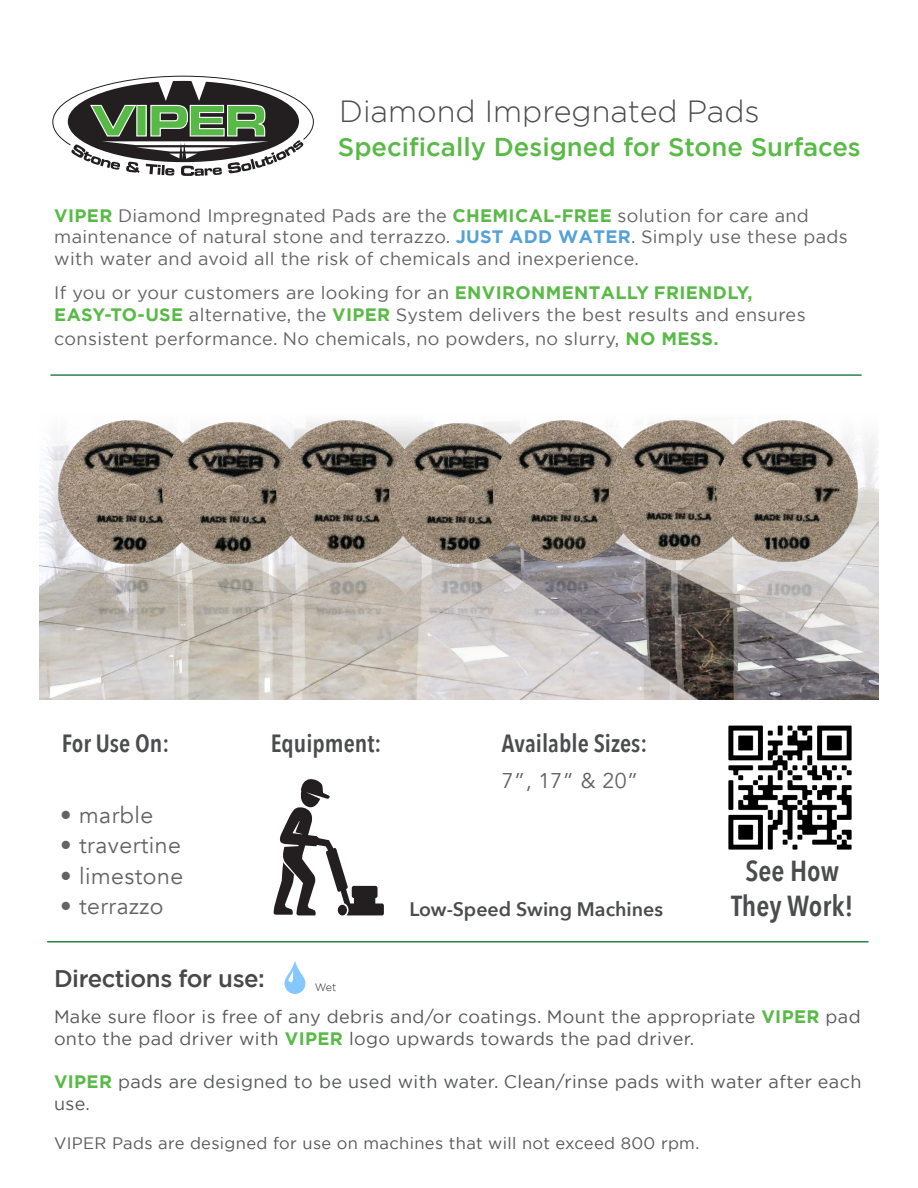
<style>
.page{position:relative;width:918px;height:1188px;background:#fff}
.page>*{position:absolute;margin:0;border:0;box-sizing:border-box;transform-origin:0 0}
.t1{font:300 30.6px "Gotham";color:#4b4c4d}
.t2{font:600 28.95px/34.7px "Avenir Next Condensed";color:#4b4c4d;text-align:center}
.t3{font:500 25.8px "Gotham";color:#59ba47}
.t4{font:600 24.9px "Avenir Next Condensed";color:#4b4c4d}
.t5{font:500 24px "Gotham";letter-spacing:-.02em;color:#48484b}
.t6{font:23.1px "Avenir";letter-spacing:.02em;color:#636366}
.t7{font:21.3px "Avenir";color:#636366}
.t8{font:600 19.5px "Avenir Next";color:#4b4c4d}
.t9{font:18px/21.6px "Gotham";letter-spacing:.02em;color:#636366}
.t10{font:18px/21.6px "Gotham";letter-spacing:.02em;color:#57585a}
.t11{font:16.5px "Gotham";letter-spacing:.02em;color:#57585a}
.t12{font:300 10.65px "Gotham";color:#231f20}
.s1{font-weight:700;color:#59ba47}
.s2{font-weight:700;color:#56a1d8}
</style>
<div class="page">
<img style="left:40px;top:436px;width:838px;height:264px">
<svg style="left:274px;top:779px;width:110px;height:136px"></svg>
<hr style="left:50px;top:374px;width:812px;height:2px;background:#1b763d">
<svg style="left:52px;top:75px;width:262px;height:101px"></svg>
<img style="left:54px;top:420px;width:105px;height:148px">
<img style="left:159px;top:422px;width:113px;height:140px">
<img style="left:272px;top:420px;width:114px;height:144px">
<img style="left:386px;top:422px;width:103px;height:142px">
<img style="left:489px;top:420px;width:115px;height:143px">
<img style="left:604px;top:420px;width:109px;height:144px">
<img style="left:713px;top:420px;width:149px;height:146px">
<img style="left:56px;top:562px;width:105px;height:138px">
<img style="left:161px;top:562px;width:150px;height:138px">
<img style="left:274px;top:564px;width:114px;height:136px">
<img style="left:388px;top:563px;width:103px;height:137px">
<img style="left:491px;top:563px;width:151px;height:137px">
<img style="left:606px;top:566px;width:148px;height:134px">
<img style="left:715px;top:568px;width:149px;height:132px">
<svg style="left:285px;top:961px;width:20px;height:33px"></svg>
<hr style="left:47px;top:941px;width:822px;height:1px;background:#1b763d">
<img style="left:728px;top:725px;width:124px;height:125px">
<h1 class="t1" style="left:339px;top:95px;width:422px">Diamond Impregnated Pads</h1>
<h3 class="t3" style="left:338px;top:132px;width:524px">Specifically Designed for Stone Surfaces</h3>
<p class="t9" style="left:54px;top:204px;width:795px"><span class="s1">VIPER</span> Diamond Impregnated Pads are the <span class="s1">CHEMICAL-FREE</span> solution for care and maintenance of natural stone and terrazzo. <span class="s2">JUST ADD WATER</span>. Simply use these pads with water and avoid all the risk of chemicals and inexperience.</p>
<p class="t9" style="left:54px;top:282px;width:753px">If you or your customers are looking for an <span class="s1">ENVIRONMENTALLY FRIENDLY,<br>EASY-TO-USE</span> alternative, the <span class="s1">VIPER</span> System delivers the best results and ensures</p>
<p class="t9" style="left:54px;top:328px;width:666px">consistent performance. No chemicals, no powders, no slurry, <span class="s1">NO MESS.</span></p>
<h3 class="t4" style="left:62px;top:722px;width:109px">For Use On:</h3>
<p class="t6" style="left:60px;top:801px;width:94px">• marble</p>
<p class="t6" style="left:60px;top:832px;width:122px">• travertine</p>
<p class="t6" style="left:60px;top:862px;width:125px">• limestone</p>
<p class="t6" style="left:60px;top:893px;width:105px">• terrazzo</p>
<h3 class="t4" style="left:271px;top:722px;width:112px">Equipment:</h3>
<h3 class="t4" style="left:502px;top:722px;width:147px">Available Sizes:</h3>
<p class="t7" style="left:502px;top:768px;width:138px">7”, 17” &amp; 20”</p>
<p class="t8" style="left:409px;top:892px;width:255px">Low-Speed Swing Machines</p>
<h2 class="t2" style="left:731px;top:853px;width:124px">See How<br>They Work!</h2>
<h3 class="t5" style="left:54px;top:964px;width:212px">Directions for use:</h3>
<p class="t10" style="left:54px;top:1006px;width:808px">Make sure floor is free of any debris and/or coatings. Mount the appropriate <span class="s1">VIPER</span> pad onto the pad driver with <span class="s1">VIPER</span> logo upwards towards the pad driver.</p>
<p class="t10" style="left:54px;top:1071px;width:809px"><span class="s1">VIPER</span> pads are designed to be used with water. Clean/rinse pads with water after each use.</p>
<p class="t11" style="left:54px;top:1133px;width:647px">VIPER Pads are designed for use on machines that will not exceed 800 rpm.</p>
<p class="t12" style="left:315px;top:982px;width:23px">Wet</p>
</div>
